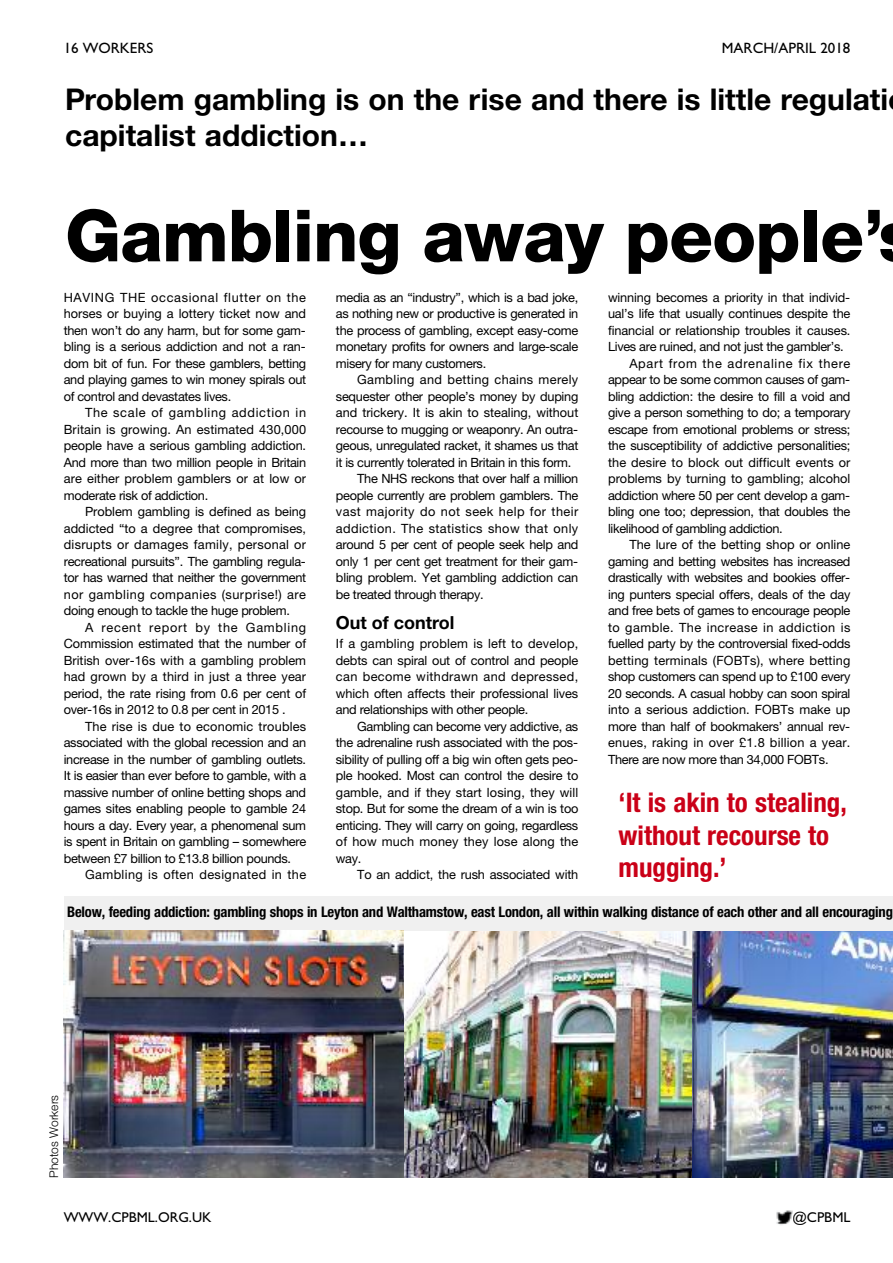
<style>
.page{position:relative;width:893px;height:1263px;background:#fff}
.page>*{position:absolute;margin:0;border:0;box-sizing:border-box;transform-origin:0 0}
.t1{font:800 72px "Helvetica Neue CE";letter-spacing:-.015em;color:#000}
.t2{font:700 30px/36px "Helvetica Neue CE";color:#000}
.t3{font:700 condensed 27px/32.4px "Helvetica Neue LT Std";color:#ca0017}
.t4{font:700 18px "Helvetica Neue CE";color:#000}
.t5{font:15px "Gill Sans";color:#000}
.t6{font:700 condensed 14.7px "Helvetica Neue LT Std";letter-spacing:-.015em;color:#000}
.t7{font:14.25px "Gill Sans";color:#000}
.t8{font:12.75px/16.5px "Helvetica Neue CE";letter-spacing:-.025em;color:#000;text-align:justify}
.t9{font:12.75px "Helvetica Neue CE";letter-spacing:.005em;color:#000}
.t10{font:12.75px "Helvetica Neue CE";letter-spacing:.015em;color:#000}
.t11{font:12.75px "Helvetica Neue CE";letter-spacing:.035em;color:#000}
.t12{font:12.75px "Helvetica Neue CE";letter-spacing:.03em;color:#000}
.t13{font:12.75px "Helvetica Neue CE";color:#000}
.t14{font:12.75px "Helvetica Neue CE";letter-spacing:.025em;color:#000}
.t15{font:12.75px "Helvetica Neue CE";letter-spacing:.055em;color:#000}
.t16{font:300 12px "Helvetica Neue CE";color:#000}
</style>
<div class="page">
<img style="left:776px;top:1210px;width:16px;height:15px">
<img style="left:404px;top:931px;width:288px;height:247px">
<img style="left:692px;top:931px;width:201px;height:247px">
<div style="left:64px;top:896px;width:829px;height:35px;background:#f0f0f0"></div>
<img style="left:64px;top:931px;width:340px;height:247px">
<p class="t5" style="left:64px;top:39px;width:91px">16 WORKERS</p>
<p class="t5" style="left:722px;top:39px;width:130px">MARCH/APRIL 2018</p>
<h2 class="t2" style="left:65px;top:84px;width:825px">Problem gambling is on the rise and there is little regulati capitalist addiction…</h2>
<h1 class="t1" style="left:65px;top:210px;width:821px">Gambling away people’</h1>
<p class="t8" style="left:64px;top:290px;width:244px">HAVING THE occasional flutter on the horses or buying a lottery ticket now and then won’t do any harm, but for some gam&shy;bling is a serious addiction and not a ran&shy;dom bit of fun. For these gamblers, betting and playing games to win money spirals out of control and devastates lives.</p>
<p class="t8" style="left:64px;top:405px;width:244px;text-indent:21px">The scale of gambling addiction in Britain is growing. An estimated 430,000 people have a serious gambling addiction.<br>And more than two million people in Britain are either problem gamblers or at low or moderate risk of addiction.</p>
<p class="t8" style="left:64px;top:504px;width:244px;text-indent:21px">Problem gambling is defined as being addicted “to a degree that compromises, disrupts or damages family, personal or recreational pursuits”. The gambling regula&shy;tor has warned that neither the government nor gambling companies (surprise!) are doing enough to tackle the huge problem.</p>
<p class="t8" style="left:64px;top:620px;width:244px;text-indent:21px">A recent report by the Gambling Commission estimated that the number of British over-16s with a gambling problem had grown by a third in just a three year period, the rate rising from 0.6 per cent of over-16s in 2012 to 0.8 per cent in 2015 .</p>
<p class="t8" style="left:64px;top:719px;width:244px;text-indent:21px">The rise is due to economic troubles associated with the global recession and an increase in the number of gambling outlets.<br>It is easier than ever before to gamble, with a massive number of online betting shops and games sites enabling people to gamble 24 hours a day. Every year, a phenomenal sum is spent in Britain on gambling – somewhere between £7 billion to £13.8 billion pounds.</p>
<p class="t12" style="left:85px;top:870px;width:223px">Gambling is often designated in the</p>
<p class="t8" style="left:336px;top:290px;width:244px">media as an “industry”, which is a bad joke, as nothing new or productive is generated in the process of gambling, except easy-come monetary profits for owners and large-scale misery for many customers.</p>
<p class="t14" style="left:357px;top:375px;width:223px">Gambling and betting chains merely</p>
<p class="t8" style="left:336px;top:389px;width:244px">sequester other people’s money by duping</p>
<p class="t13" style="left:336px;top:408px;width:244px">and trickery. It is akin to stealing, without</p>
<p class="t8" style="left:336px;top:422px;width:244px">recourse to mugging or weaponry. An outra-</p>
<p class="t8" style="left:336px;top:438px;width:244px">geous, unregulated racket, it shames us that</p>
<p class="t8" style="left:336px;top:455px;width:237px">it is currently tolerated in Britain in this form.</p>
<p class="t8" style="left:357px;top:471px;width:223px">The NHS reckons that over half a million</p>
<p class="t8" style="left:336px;top:488px;width:244px">people currently are problem gamblers. The</p>
<p class="t11" style="left:336px;top:507px;width:244px">vast majority do not seek help for their</p>
<p class="t12" style="left:336px;top:523px;width:244px">addiction. The statistics show that only</p>
<p class="t8" style="left:336px;top:537px;width:244px">around 5 per cent of people seek help and</p>
<p class="t8" style="left:336px;top:554px;width:244px">only 1 per cent get treatment for their gam-</p>
<p class="t8" style="left:336px;top:570px;width:244px">bling problem. Yet gambling addiction can</p>
<p class="t8" style="left:336px;top:587px;width:149px">be treated through therapy.</p>
<h3 class="t4" style="left:336px;top:616px;width:120px">Out of control</h3>
<p class="t8" style="left:336px;top:636px;width:244px">If a gambling problem is left to develop, debts can spiral out of control and people can become withdrawn and depressed, which often affects their professional lives and relationships with other people.</p>
<p class="t8" style="left:336px;top:719px;width:244px;text-indent:21px">Gambling can become very addictive, as the adrenaline rush associated with the pos&shy;sibility of pulling off a big win often gets peo&shy;ple hooked. Most can control the desire to gamble, and if they start losing, they will stop. But for some the dream of a win is too enticing. They will carry on going, regardless of how much money they lose along the way.</p>
<p class="t8" style="left:357px;top:867px;width:223px">To an addict, the rush associated with</p>
<p class="t8" style="left:608px;top:290px;width:244px">winning becomes a priority in that individ-</p>
<p class="t8" style="left:608px;top:306px;width:244px">ual’s life that usually continues despite the</p>
<p class="t8" style="left:608px;top:323px;width:244px">financial or relationship troubles it causes.</p>
<p class="t8" style="left:608px;top:339px;width:237px">Lives are ruined, and not just the gambler’s.</p>
<p class="t15" style="left:629px;top:358px;width:223px">Apart from the adrenaline fix there</p>
<p class="t8" style="left:608px;top:372px;width:244px">appear to be some common causes of gam-</p>
<p class="t8" style="left:608px;top:389px;width:244px">bling addiction: the desire to fill a void and</p>
<p class="t8" style="left:608px;top:405px;width:244px">give a person something to do; a temporary</p>
<p class="t8" style="left:608px;top:422px;width:244px">escape from emotional problems or stress;</p>
<p class="t8" style="left:608px;top:438px;width:244px">the susceptibility of addictive personalities;</p>
<p class="t9" style="left:608px;top:457px;width:244px">the desire to block out difficult events or</p>
<p class="t9" style="left:608px;top:474px;width:244px">problems by turning to gambling; alcohol</p>
<p class="t8" style="left:608px;top:488px;width:244px">addiction where 50 per cent develop a gam-</p>
<p class="t8" style="left:608px;top:504px;width:244px">bling one too; depression, that doubles the</p>
<p class="t8" style="left:608px;top:521px;width:176px">likelihood of gambling addiction.</p>
<p class="t9" style="left:629px;top:540px;width:223px">The lure of the betting shop or online</p>
<p class="t8" style="left:608px;top:554px;width:244px">gaming and betting websites has increased</p>
<p class="t8" style="left:608px;top:570px;width:244px">drastically with websites and bookies offer-</p>
<p class="t8" style="left:608px;top:587px;width:244px">ing punters special offers, deals of the day</p>
<p class="t8" style="left:608px;top:603px;width:244px">and free bets of games to encourage people</p>
<p class="t11" style="left:608px;top:622px;width:244px">to gamble. The increase in addiction is</p>
<p class="t8" style="left:608px;top:636px;width:244px">fuelled party by the controversial fixed-odds</p>
<p class="t10" style="left:608px;top:655px;width:244px">betting terminals (FOBTs), where betting</p>
<p class="t8" style="left:608px;top:669px;width:244px">shop customers can spend up to £100 every</p>
<p class="t8" style="left:608px;top:686px;width:244px">20 seconds. A casual hobby can soon spiral</p>
<p class="t9" style="left:608px;top:705px;width:244px">into a serious addiction. FOBTs make up</p>
<p class="t8" style="left:608px;top:719px;width:244px">more than half of bookmakers’ annual rev-</p>
<p class="t10" style="left:608px;top:738px;width:244px">enues, raking in over £1.8 billion a year.</p>
<p class="t8" style="left:608px;top:752px;width:222px">There are now more than 34,000 FOBTs.</p>
<h3 class="t3" style="left:619px;top:789px;width:230px">‘It is akin to stealing, without recourse to mugging.’</h3>
<p class="t6" style="left:67px;top:906px;width:827px">Below, feeding addiction: gambling shops in Leyton and Walthamstow, east London, all within walking distance of each other and all encouraging</p>
<p class="t16" style="left:49px;top:1178px;width:85px;rotate:-90deg">Photos Workers</p>
<p class="t7" style="left:64px;top:1209px;width:149px">WWW.CPBML.ORG.UK</p>
<p class="t7" style="left:793px;top:1209px;width:59px">@CPBML</p>
</div>
